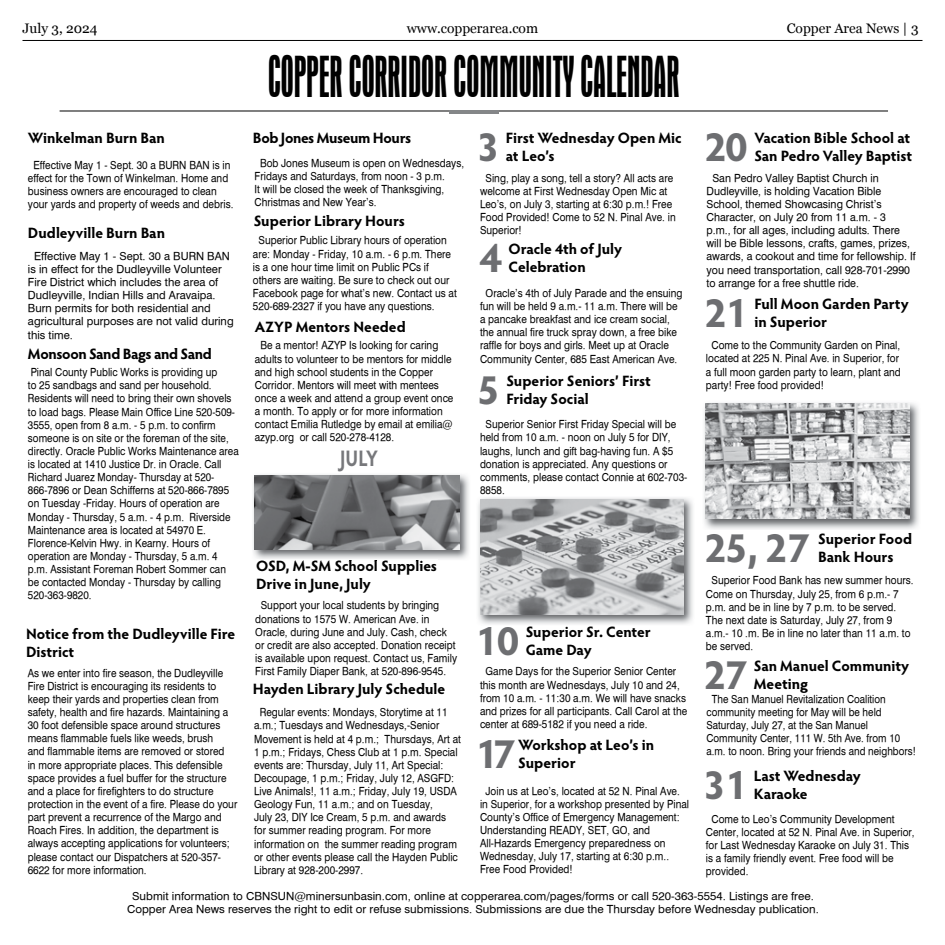
<style>
.page{position:relative;width:945px;height:945px;background:#fff}
.page>*{position:absolute;margin:0;border:0;box-sizing:border-box;transform-origin:0 0}
.t1{font:condensed 60px "Aurora BT";color:#000;scale:.8 1}
.t2{font:700 41.25px "Hypatia Sans Pro";letter-spacing:-.025em;color:#6d6e71}
.t3{font:700 22.5px "Hypatia Sans Pro";color:#77787b;scale:.8 1}
.t4{font:700 15px/18px "Hypatia Sans Pro";color:#000}
.t5{font:700 15px "Hypatia Sans Pro";letter-spacing:-.03em;color:#000}
.t6{font:700 15px "Hypatia Sans Pro";letter-spacing:-.025em;color:#000}
.t7{font:13.75px "Georgia";color:#000}
.t8{font:11.25px/13.1px "Geneva";color:#000;scale:.9 1}
.t9{font:11.25px/13.1px "Geneva";color:#000;scale:.89 1}
.t10{font:11.25px/13.1px "Geneva";color:#000;text-align:center}
.t11{font:11.25px/13.1px "Geneva";color:#000;scale:.95 1}
.t12{font:11.25px/13.1px "Geneva";color:#000;scale:.88 1}
</style>
<div class="page">
<hr style="left:22px;top:40px;width:900px;height:1px;background:#000">
<hr style="left:60px;top:111px;width:828px;height:1px;background:#000">
<hr style="left:449px;top:110px;width:49px;height:4px;background:#848688">
<img style="left:704px;top:403px;width:215px;height:126px">
<img style="left:706px;top:404px;width:203px;height:115px">
<img style="left:478px;top:498px;width:215px;height:126px">
<img style="left:480px;top:499px;width:203px;height:116px">
<img style="left:253px;top:474px;width:216px;height:85px">
<img style="left:260px;top:560px;width:162px;height:1px">
<img style="left:255px;top:476px;width:205px;height:74px">
<p class="t7" style="left:22px;top:18px;width:77px">July 3, 2024</p>
<p class="t7" style="left:407px;top:18px;width:133px">www.copperarea.com</p>
<p class="t7" style="left:787px;top:18px;width:133px">Copper Area News | 3</p>
<h1 class="t1" style="left:268px;top:45px;width:516px">COPPER CORRIDOR COMMUNITY CALENDAR</h1>
<h3 class="t4" style="left:28px;top:128px;width:138px">Winkelman Burn Ban</h3>
<p class="t8" style="left:28px;top:158px;width:230px;text-indent:6px">Effective May 1 - Sept. 30 a BURN BAN is in effect for the Town of Winkelman. Home and business owners are encouraged to clean your yards and property of weeds and debris.</p>
<h3 class="t4" style="left:28px;top:223px;width:139px">Dudleyville Burn Ban</h3>
<p class="t10" style="left:28px;top:249px;width:207px;text-align:left;text-indent:6px">Effective May 1 - Sept. 30 a BURN BAN is in effect for the Dudleyville Volunteer Fire District which includes the area of Dudleyville, Indian Hills and Aravaipa.<br>Burn permits for both residential and agricultural purposes are not valid during this time.</p>
<h3 class="t5" style="left:28px;top:343px;width:185px">Monsoon Sand Bags and Sand</h3>
<p class="t9" style="left:28px;top:366px;width:238px">Pinal County Public Works is providing up<br>to 25 sandbags and sand per household.<br>Residents will need to bring their own shovels to load bags. Please Main Office Line 520-509- 3555, open from 8 a.m. - 5 p.m. to confirm someone is on site or the foreman of the site, directly. Oracle Public Works Maintenance area is located at 1410 Justice Dr. in Oracle. Call Richard Juarez Monday- Thursday at 520- 866-7896 or Dean Schifferns at 520-866-7895 on Tuesday -Friday. Hours of operation are Monday - Thursday, 5 a.m. - 4 p.m. Riverside Maintenance area is located at 54970 E.<br>Florence-Kelvin Hwy. in Kearny. Hours of operation are Monday - Thursday, 5 a.m. 4 p.m. Assistant Foreman Robert Sommer can be contacted Monday - Thursday by calling 520-363-9820.</p>
<h3 class="t4" style="left:26px;top:624px;width:211px">Notice from the Dudleyville Fire<br>District</h3>
<p class="t8" style="left:28px;top:666px;width:235px">As we enter into fire season, the Dudleyville Fire District is encouraging its residents to keep their yards and properties clean from safety, health and fire hazards. Maintaining a 30 foot defensible space around structures means flammable fuels like weeds, brush<br>and flammable items are removed or stored<br>in more appropriate places. This defensible space provides a fuel buffer for the structure and a place for firefighters to do structure protection in the event of a fire. Please do your part prevent a recurrence of the Margo and Roach Fires. In addition, the department is always accepting applications for volunteers; please contact our Dispatchers at 520-357- 6622 for more information.</p>
<h3 class="t6" style="left:253px;top:127px;width:160px">Bob Jones Museum Hours</h3>
<p class="t8" style="left:255px;top:156px;width:234px;text-indent:5px">Bob Jones Museum is open on Wednesdays, Fridays and Saturdays, from noon - 3 p.m.<br>It will be closed the week of Thanksgiving, Christmas and New Year’s.</p>
<h3 class="t4" style="left:254px;top:211px;width:153px">Superior Library Hours</h3>
<p class="t8" style="left:253px;top:234px;width:228px;text-indent:6px">Superior Public Library hours of operation are: Monday - Friday, 10 a.m. - 6 p.m. There is a one hour time limit on Public PCs if others are waiting. Be sure to check out our Facebook page for what’s new. Contact us at 520-689-2327 if you have any questions.</p>
<h3 class="t4" style="left:255px;top:317px;width:152px">AZYP Mentors Needed</h3>
<p class="t8" style="left:255px;top:339px;width:222px;text-indent:6px">Be a mentor! AZYP Is looking for caring adults to volunteer to be mentors for middle and high school students in the Copper Corridor. Mentors will meet with mentees once a week and attend a group event once a month. To apply or for more information contact Emilia Rutledge by email at emilia@ azyp.org or call 520-278-4128.</p>
<h3 class="t3" style="left:340px;top:442px;width:49px">JULY</h3>
<h3 class="t4" style="left:256px;top:556px;width:183px">OSD, M-SM School Supplies<br>Drive in June, July</h3>
<p class="t8" style="left:255px;top:599px;width:226px;text-indent:6px">Support your local students by bringing donations to 1575 W. American Ave. in Oracle, during June and July. Cash, check or credit are also accepted. Donation receipt is available upon request. Contact us, Family First Family Diaper Bank, at 520-896-9545.</p>
<h3 class="t4" style="left:253px;top:679px;width:194px">Hayden Library July Schedule</h3>
<p class="t8" style="left:254px;top:706px;width:231px;text-indent:6px">Regular events: Mondays, Storytime at 11 a.m.; Tuesdays and Wednesdays,-Senior Movement is held at 4 p.m.; Thursdays, Art at 1 p.m.; Fridays, Chess Club at 1 p.m. Special events are: Thursday, July 11, Art Special:<br>Decoupage, 1 p.m.; Friday, July 12, ASGFD:<br>Live Animals!, 11 a.m.; Friday, July 19, USDA Geology Fun, 11 a.m.; and on Tuesday,<br>July 23, DIY Ice Cream, 5 p.m. and awards<br>for summer reading program. For more information on the summer reading program or other events please call the Hayden Public Library at 928-200-2997.</p>
<h2 class="t2" style="left:477px;top:118px;width:24px">3</h2>
<h3 class="t4" style="left:506px;top:128px;width:178px">First Wednesday Open Mic at Leo’s</h3>
<p class="t8" style="left:480px;top:171px;width:219px;text-indent:6px">Sing, play a song, tell a story? All acts are welcome at First Wednesday Open Mic at Leo’s, on July 3, starting at 6:30 p.m.! Free Food Provided! Come to 52 N. Pinal Ave. in Superior!</p>
<h2 class="t2" style="left:480px;top:229px;width:24px">4</h2>
<h3 class="t4" style="left:509px;top:240px;width:115px">Oracle 4th of July<br>Celebration</h3>
<p class="t8" style="left:480px;top:286px;width:227px;text-indent:6px">Oracle’s 4th of July Parade and the ensuing fun will be held 9 a.m.- 11 a.m. There will be a pancake breakfast and ice cream social, the annual fire truck spray down, a free bike raffle for boys and girls. Meet up at Oracle Community Center, 685 East American Ave.</p>
<h2 class="t2" style="left:477px;top:360px;width:24px">5</h2>
<h3 class="t4" style="left:506px;top:371px;width:146px">Superior Seniors’ First<br>Friday Social</h3>
<p class="t8" style="left:480px;top:418px;width:232px;text-indent:6px">Superior Senior First Friday Special will be held from 10 a.m. - noon on July 5 for DIY, laughs, lunch and gift bag-having fun. A $5 donation is appreciated. Any questions or comments, please contact Connie at 602-703- 8858.</p>
<h2 class="t2" style="left:475px;top:611px;width:46px">10</h2>
<h3 class="t4" style="left:526px;top:622px;width:127px">Superior Sr. Center<br>Game Day</h3>
<p class="t8" style="left:480px;top:665px;width:232px;text-indent:6px">Game Days for the Superior Senior Center this month are Wednesdays, July 10 and 24, from 10 a.m. - 11:30 a.m. We will have snacks and prizes for all participants. Call Carol at the center at 689-5182 if you need a ride.</p>
<h2 class="t2" style="left:475px;top:725px;width:42px">17</h2>
<h3 class="t4" style="left:518px;top:735px;width:137px">Workshop at Leo’s in<br>Superior</h3>
<p class="t8" style="left:480px;top:784px;width:234px;text-indent:6px">Join us at Leo’s, located at 52 N. Pinal Ave. in Superior, for a workshop presented by Pinal County’s Office of Emergency Management:<br>Understanding READY, SET, GO, and All-Hazards Emergency preparedness on Wednesday, July 17, starting at 6:30 p.m..<br>Free Food Provided!</p>
<h2 class="t2" style="left:704px;top:118px;width:46px">20</h2>
<h3 class="t4" style="left:754px;top:128px;width:159px">Vacation Bible School at<br>San Pedro Valley Baptist</h3>
<p class="t11" style="left:707px;top:171px;width:222px;text-indent:6px">San Pedro Valley Baptist Church in Dudleyville, is holding Vacation Bible School, themed Showcasing Christ’s Character, on July 20 from 11 a.m. - 3<br>p.m., for all ages, including adults. There will be Bible lessons, crafts, games, prizes, awards, a cookout and time for fellowship. If you need transportation, call 928-701-2990 to arrange for a free shuttle ride.</p>
<h2 class="t2" style="left:704px;top:284px;width:46px">21</h2>
<h3 class="t4" style="left:754px;top:295px;width:156px">Full Moon Garden Party in Superior</h3>
<p class="t8" style="left:706px;top:339px;width:218px;text-indent:6px">Come to the Community Garden on Pinal, located at 225 N. Pinal Ave. in Superior, for a full moon garden party to learn, plant and party! Free food provided!</p>
<h2 class="t2" style="left:704px;top:518px;width:108px">25, 27</h2>
<h3 class="t4" style="left:818px;top:529px;width:95px">Superior Food<br>Bank Hours</h3>
<p class="t8" style="left:706px;top:574px;width:232px;text-indent:6px">Superior Food Bank has new summer hours.<br>Come on Thursday, July 25, from 6 p.m.- 7 p.m. and be in line by 7 p.m. to be served.<br>The next date is Saturday, July 27, from 9 a.m.- 10 .m. Be in line no later than 11 a.m. to be served.</p>
<h2 class="t2" style="left:703px;top:645px;width:46px">27</h2>
<h3 class="t4" style="left:754px;top:656px;width:157px">San Manuel Community<br>Meeting</h3>
<p class="t12" style="left:707px;top:692px;width:239px;text-indent:5px">The San Manuel Revitalization Coalition community meeting for May will be held Saturday, July 27, at the San Manuel Community Center, 111 W. 5th Ave. from 10 a.m. to noon. Bring your friends and neighbors!</p>
<h2 class="t2" style="left:703px;top:755px;width:46px">31</h2>
<h3 class="t4" style="left:754px;top:766px;width:108px">Last Wednesday<br>Karaoke</h3>
<p class="t8" style="left:706px;top:812px;width:233px;text-indent:6px">Come to Leo’s Community Development Center, located at 52 N. Pinal Ave. in Superior, for Last Wednesday Karaoke on July 31. This is a family friendly event. Free food will be provided.</p>
<p class="t10" style="left:127px;top:889px;width:693px">Submit information to CBNSUN@minersunbasin.com, online at copperarea.com/pages/forms or call 520-363-5554. Listings are free.<br>Copper Area News reserves the right to edit or refuse submissions. Submissions are due the Thursday before Wednesday publication.</p>
</div>
